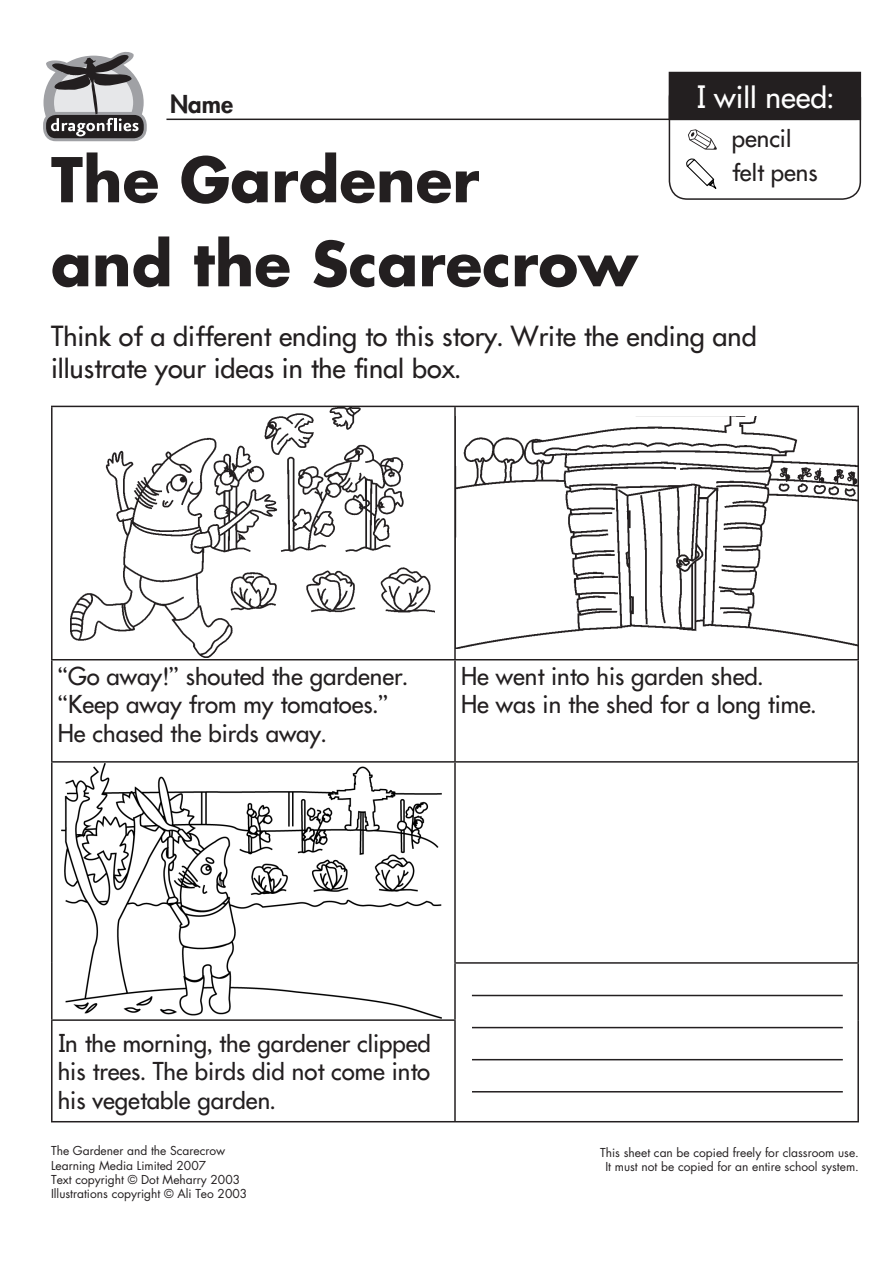
<style>
.page{position:relative;width:893px;height:1263px;background:#fff}
.page>*{position:absolute;margin:0;border:0;box-sizing:border-box;transform-origin:0 0}
.t1{font:700 60px/84px "Futura NZ";color:#231f20}
.t2{font:30px "Emergent Futura NZ";color:#fff}
.t3{font:27px/32.4px "Emergent Futura NZ";color:#231f20}
.t4{font:24px/28.8px "Emergent Futura NZ";color:#231f20}
.t5{font:700 24px "Emergent Futura NZ";color:#231f20}
.t6{font:12px/14.2px "Futura NZ";color:#231f20;text-align:center}
</style>
<div class="page">
<hr style="left:166px;top:119px;width:691px;height:1px;background:#231f20">
<div style="left:669px;top:73px;width:191px;height:46px;background:#231f20"></div>
<div style="left:669px;top:72px;width:192px;height:48px;border:2px solid #231f20"></div>
<div style="left:45px;top:113px;width:100px;height:27px;background:#231f20;border-radius:11px"></div>
<div style="left:43px;top:112px;width:104px;height:29px;border:3px solid #a0a1a5;border-radius:11px"></div>
<svg style="left:43px;top:52px;width:104px;height:84px"></svg>
<hr style="left:51px;top:406px;width:404px;height:1px;background:#231f20">
<hr style="left:51px;top:407px;width:2px;height:252px;background:#231f20">
<hr style="left:455px;top:406px;width:404px;height:1px;background:#231f20">
<hr style="left:454px;top:407px;width:2px;height:252px;background:#231f20">
<hr style="left:857px;top:407px;width:2px;height:252px;background:#231f20">
<hr style="left:51px;top:659px;width:404px;height:1px;background:#231f20">
<hr style="left:51px;top:660px;width:2px;height:101px;background:#231f20">
<hr style="left:455px;top:659px;width:404px;height:1px;background:#231f20">
<hr style="left:454px;top:660px;width:2px;height:101px;background:#231f20">
<hr style="left:857px;top:660px;width:2px;height:101px;background:#231f20">
<hr style="left:51px;top:761px;width:404px;height:2px;background:#231f20">
<hr style="left:51px;top:763px;width:2px;height:200px;background:#231f20">
<hr style="left:455px;top:761px;width:404px;height:2px;background:#231f20">
<hr style="left:454px;top:763px;width:2px;height:199px;background:#231f20">
<hr style="left:857px;top:763px;width:2px;height:199px;background:#231f20">
<hr style="left:51px;top:963px;width:2px;height:56px;background:#231f20">
<hr style="left:454px;top:962px;width:405px;height:2px;background:#231f20">
<hr style="left:454px;top:964px;width:2px;height:55px;background:#231f20">
<hr style="left:857px;top:964px;width:2px;height:56px;background:#231f20">
<hr style="left:51px;top:1019px;width:405px;height:2px;background:#231f20">
<hr style="left:51px;top:1021px;width:2px;height:100px;background:#231f20">
<hr style="left:454px;top:1021px;width:2px;height:100px;background:#231f20">
<hr style="left:857px;top:1020px;width:2px;height:101px;background:#231f20">
<hr style="left:51px;top:1121px;width:404px;height:1px;background:#231f20">
<hr style="left:455px;top:1121px;width:404px;height:1px;background:#231f20">
<img style="left:71px;top:407px;width:363px;height:250px">
<img style="left:456px;top:416px;width:402px;height:233px">
<img style="left:62px;top:763px;width:379px;height:256px">
<hr style="left:472px;top:995px;width:371px;height:1px;background:#231f20">
<hr style="left:472px;top:1091px;width:371px;height:1px;background:#231f20">
<hr style="left:472px;top:1059px;width:371px;height:1px;background:#231f20">
<hr style="left:472px;top:1027px;width:371px;height:1px;background:#231f20">
<div style="left:669px;top:79px;width:192px;height:121px;border:2px solid #231f20;border-radius:18px"></div>
<svg style="left:688px;top:129px;width:29px;height:21px"></svg>
<svg style="left:686px;top:158px;width:31px;height:31px"></svg>
<p class="t5" style="left:170px;top:88px;width:65px">Name</p>
<p class="t2" style="left:696px;top:78px;width:139px">I will need:</p>
<p class="t4" style="left:732px;top:121px;width:87px;line-height:34.5px">pencil felt pens</p>
<h1 class="t1" style="left:51px;top:136px;width:588px">The Gardener<br>and the Scarecrow</h1>
<p class="t3" style="left:51px;top:320px;width:707px">Think of a different ending to this story. Write the ending and illustrate your ideas in the final box.</p>
<p class="t4" style="left:58px;top:661px;width:352px">“Go away!” shouted the gardener. “Keep away from my tomatoes.”<br>He chased the birds away.</p>
<p class="t4" style="left:461px;top:661px;width:357px">He went into his garden shed.<br>He was in the shed for a long time.</p>
<p class="t4" style="left:58px;top:1028px;width:375px;text-align:justify">In the morning, the gardener clipped his trees. The birds did not come into his vegetable garden.</p>
<p class="t6" style="left:51px;top:1144px;width:198px;text-align:left">The Gardener and the Scarecrow<br>Learning Media Limited 2007<br>Text copyright © Dot Meharry 2003<br>Illustrations copyright © Ali Teo 2003</p>
<p class="t6" style="left:600px;top:1145px;width:260px">This sheet can be copied freely for classroom use.<br>It must not be copied for an entire school system.</p>
</div>
